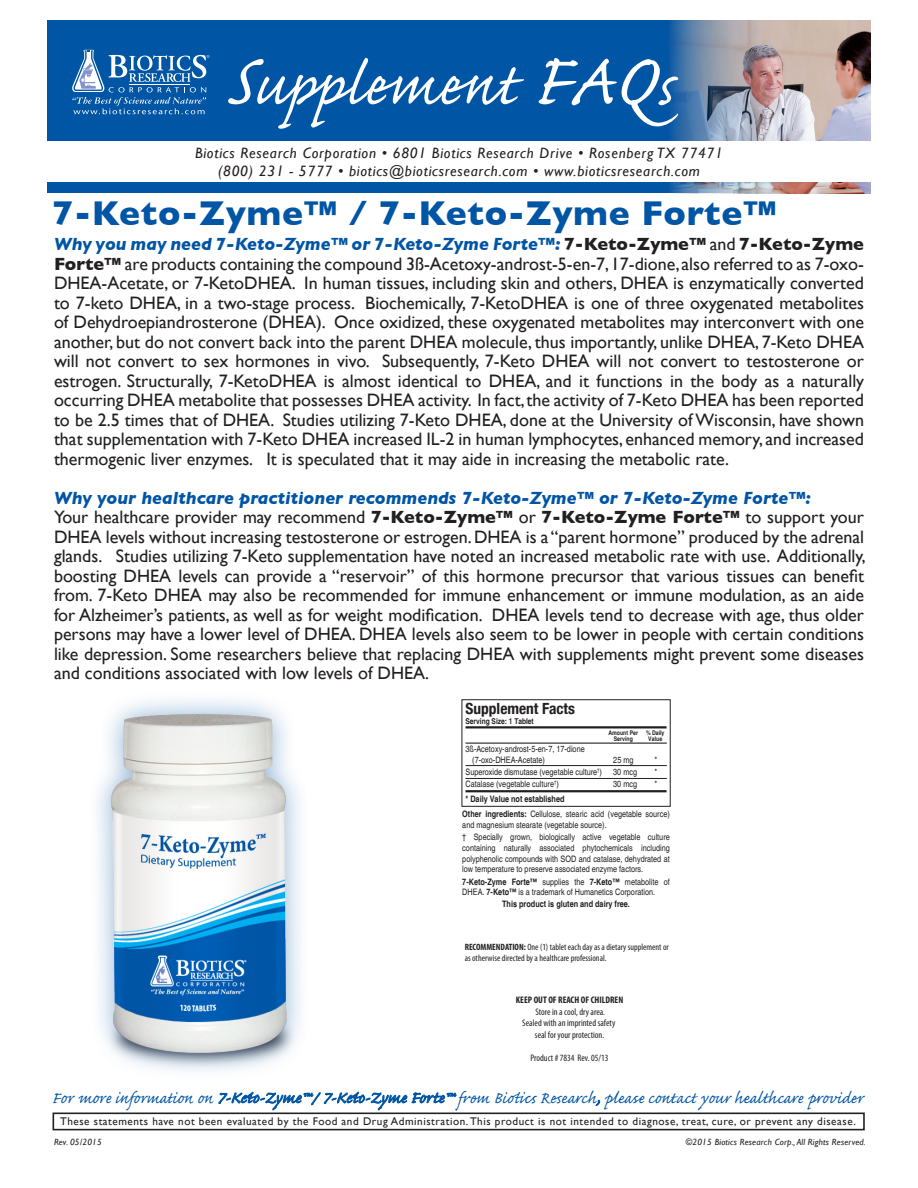
<style>
.page{position:relative;width:918px;height:1188px;background:#fff}
.page>*{position:absolute;margin:0;border:0;box-sizing:border-box;transform-origin:0 0}
.t1{font:76.95px "Caflisch Script Pro";letter-spacing:.005em;color:#fff}
.t2{font:700 35.1px "Gill Sans";letter-spacing:.02em;color:#0155a5}
.t3{font:20.7px "Caflisch Script Pro";color:#0155a5}
.t4{font:18px/19.5px "Gill Sans";color:#231f20;text-align:justify}
.t5{font:italic 700 18px "Gill Sans";color:#0155a5}
.t6{font:700 condensed 15.45px "Helvetica Neue";color:#231f20}
.t7{font:italic 15px "Gill Sans";letter-spacing:.05em;color:#231f20}
.t8{font:11.1px "Gill Sans";letter-spacing:.05em;color:#231f20}
.t9{font:condensed 9.6px/11.4px "Myriad Pro";color:#231f20;text-align:center}
.t10{font:condensed 9.15px/11.1px "Myriad Pro";color:#231f20}
.Paragraph_Style_1{font:italic 9px "Gill Sans";letter-spacing:.02em;color:#231f20}
.t11{font:condensed 8.85px/10.6px "Helvetica";color:#231f20}
.t12{font:700 condensed 8.85px "Helvetica";color:#231f20}
.t13{font:700 condensed 8.1px "Helvetica";color:#231f20}
.t14{font:700 condensed 6.3px/6px "Helvetica";color:#231f20;text-align:center}
.s1{font-size:94.5px}
.s2{font-weight:700;font-style:italic;color:#0155a5}
.s3{font-weight:700}
.s4{font-family:"Arial Narrow";font-stretch:normal}
</style>
<div class="page">
<div style="left:47px;top:20px;width:824px;height:173px;background:#0155a5"></div>
<img style="left:670px;top:20px;width:201px;height:173px">
<svg style="left:72px;top:50px;width:138px;height:64px"></svg>
<div style="left:30px;top:141px;width:858px;height:41px;background:#fff"></div>
<div style="left:53px;top:1113px;width:812px;height:17px;border:2px solid #231f20"></div>
<hr style="left:466px;top:726px;width:201px;height:2px;background:#231f20">
<hr style="left:466px;top:790px;width:201px;height:2px;background:#231f20">
<hr style="left:466px;top:743px;width:201px;height:1px;background:#231f20">
<hr style="left:466px;top:765px;width:201px;height:1px;background:#231f20">
<hr style="left:466px;top:778px;width:201px;height:1px;background:#231f20">
<div style="left:462px;top:699px;width:209px;height:108px;border:1px solid #231f20"></div>
<img style="left:97px;top:699px;width:204px;height:372px">
<svg style="left:218px;top:1064px;width:239px;height:47px"></svg>
<svg style="left:595px;top:1099px;width:5px;height:7px"></svg>
<p class="t1" style="left:225px;top:45px;width:452px"><span class="s1">S</span>upplement <span class="s1">FAQ</span>s</p>
<p class="t7" style="left:195px;top:144px;width:529px">Biotics Research Corporation • 6801 Biotics Research Drive • Rosenberg TX 77471</p>
<p class="t7" style="left:218px;top:162px;width:483px">(800) 231 - 5777 • biotics@bioticsresearch.com • www.bioticsresearch.com</p>
<p class="t2" style="left:52px;top:192px;width:725px">7-Keto-Zyme™ / 7-Keto-Zyme Forte™</p>
<p class="t4" style="left:54px;top:234px;width:812px"><span class="s2">Why you may need 7-Keto-Zyme™ or 7-Keto-Zyme Forte™:</span> <span class="s3">7-Keto-Zyme™</span> and <span class="s3">7-Keto-Zyme Forte™</span> are products containing the compound 3ß-Acetoxy-androst-5-en-7, 17-dione, also referred to as 7-oxo-DHEA-Acetate, or 7-KetoDHEA. In human tissues, including skin and others, DHEA is enzymatically converted to 7-keto DHEA, in a two-stage process. Biochemically, 7-KetoDHEA is one of three oxygenated metabolites of Dehydroepiandrosterone (DHEA). Once oxidized, these oxygenated metabolites may interconvert with one another, but do not convert back into the parent DHEA molecule, thus importantly, unlike DHEA, 7-Keto DHEA will not convert to sex hormones in vivo. Subsequently, 7-Keto DHEA will not convert to testosterone or estrogen. Structurally, 7-KetoDHEA is almost identical to DHEA, and it functions in the body as a naturally occurring DHEA metabolite that possesses DHEA activity. In fact, the activity of 7-Keto DHEA has been reported to be 2.5 times that of DHEA. Studies utilizing 7-Keto DHEA, done at the University of Wisconsin, have shown that supplementation with 7-Keto DHEA increased IL-2 in human lymphocytes, enhanced memory, and increased thermogenic liver enzymes. It is speculated that it may aide in increasing the metabolic rate.</p>
<p class="t5" style="left:54px;top:487px;width:759px">Why your healthcare practitioner recommends 7-Keto-Zyme™ or 7-Keto-Zyme Forte™:</p>
<p class="t4" style="left:54px;top:507px;width:813px">Your healthcare provider may recommend <span class="s3">7-Keto-Zyme™</span> or <span class="s3">7-Keto-Zyme Forte™</span> to support your DHEA levels without increasing testosterone or estrogen. DHEA is a “parent hormone” produced by the adrenal glands. Studies utilizing 7-Keto supplementation have noted an increased metabolic rate with use. Additionally, boosting DHEA levels can provide a “reservoir” of this hormone precursor that various tissues can benefit from. 7-Keto DHEA may also be recommended for immune enhancement or immune modulation, as an aide for Alzheimer’s patients, as well as for weight modification. DHEA levels tend to decrease with age, thus older persons may have a lower level of DHEA. DHEA levels also seem to be lower in people with certain conditions like depression. Some researchers believe that replacing DHEA with supplements might prevent some diseases and conditions associated with low levels of DHEA.</p>
<p class="t6" style="left:466px;top:696px;width:111px">Supplement Facts</p>
<p class="t13" style="left:466px;top:716px;width:70px">Serving Size: 1 Tablet</p>
<p class="t14" style="left:609px;top:730px;width:31px">Amount Per<br>Serving</p>
<p class="t14" style="left:646px;top:730px;width:20px">% Daily<br>Value</p>
<p class="t11" style="left:472px;top:744px;width:114px;text-indent:-7px">3<span class="s4">ß</span>-Acetoxy-androst-5-en-7, 17-dione (7-oxo-DHEA-Acetate)</p>
<p class="t11" style="left:613px;top:754px;width:22px">25 mg</p>
<p class="t11" style="left:654px;top:754px;width:4px">*</p>
<p class="t11" style="left:466px;top:766px;width:138px">Superoxide dismutase (vegetable culture<sup>†</sup>)</p>
<p class="t11" style="left:613px;top:766px;width:25px">30 mcg</p>
<p class="t11" style="left:654px;top:766px;width:4px">*</p>
<p class="t11" style="left:466px;top:779px;width:95px">Catalase (vegetable culture<sup>†</sup>)</p>
<p class="t11" style="left:613px;top:779px;width:25px">30 mcg</p>
<p class="t11" style="left:654px;top:779px;width:4px">*</p>
<p class="t12" style="left:466px;top:794px;width:101px">* Daily Value not established</p>
<p class="t11" style="left:462px;top:809px;width:209px"><span class="s3">Other ingredients:</span> Cellulose, stearic acid (vegetable source) and magnesium stearate (vegetable source).</p>
<p class="t11" style="left:462px;top:832px;width:209px;text-align:justify">† Specially grown, biologically active vegetable culture containing naturally associated phytochemicals including polyphenolic compounds with SOD and catalase, dehydrated at low temperature to preserve associated enzyme factors.</p>
<p class="t11" style="left:462px;top:876px;width:209px"><span class="s3">7-Keto-Zyme Forte™</span> supplies the <span class="s3">7-Keto™</span> metabolite of<br>DHEA. <span class="s3">7-Keto™</span> is a trademark of Humanetics Corporation.</p>
<p class="t12" style="left:502px;top:899px;width:129px">This product is gluten and dairy free.</p>
<p class="t10" style="left:465px;top:941px;width:206px"><span class="s3">RECOMMENDATION:</span> One (1) tablet each day as a dietary supplement or as otherwise directed by a healthcare professional.</p>
<p class="t9" style="left:516px;top:994px;width:109px"><span class="s3">KEEP OUT OF REACH OF CHILDREN<br></span>Store in a cool, dry area.<br>Sealed with an imprinted safety<br>seal for your protection.</p>
<p class="t9" style="left:531px;top:1052px;width:80px">Product # 7834 Rev. 05/13</p>
<p class="t3" style="left:52px;top:1087px;width:813px">For more information on 7-Keto-Zyme™/ 7-Keto-Zyme Forte™ from Biotics Research, please contact your healthcare provider</p>
<p class="t8" style="left:60px;top:1115px;width:797px">These statements have not been evaluated by the Food and Drug Administration. This product is not intended to diagnose, treat, cure, or prevent any disease.</p>
<p class="Paragraph_Style_1" style="left:54px;top:1137px;width:49px">Rev. 05/2015</p>
<p class="Paragraph_Style_1" style="left:686px;top:1137px;width:181px">©2015 Biotics Research Corp., All Rights Reserved.</p>
</div>
